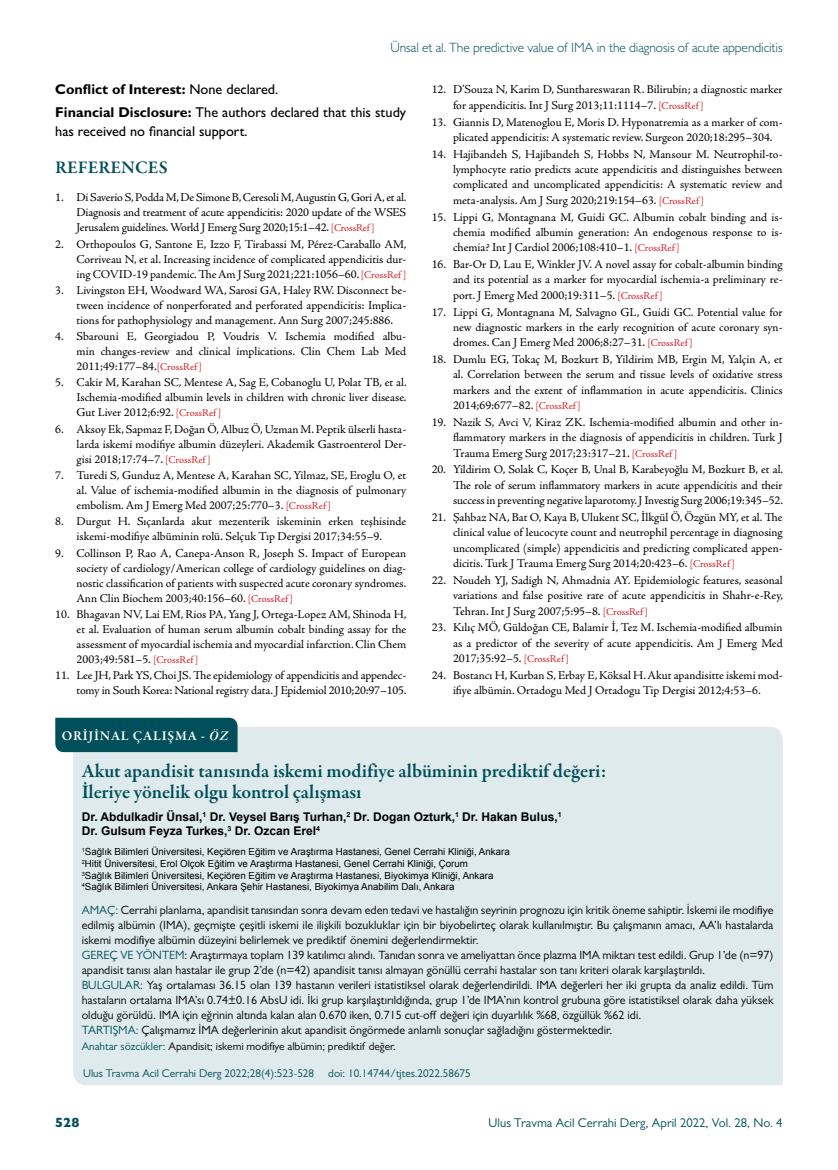
<style>
.page{position:relative;width:838px;height:1170px;background:#fff}
.page>*{position:absolute;margin:0;border:0;box-sizing:border-box;transform-origin:0 0}
.t1{font:600 19.5px/21px "Garamond Premr Pro";letter-spacing:-.005em;color:#004f5a}
.t2{font:600 18px "Garamond Premr Pro";letter-spacing:.01em;color:#004f5a}
.t3{font:500 14.25px/22.6px "Gill Sans MT Pro";color:#000}
.t4{font:300 13.5px "Gill Sans MT Pro";letter-spacing:-.005em;color:#004f5a}
.t5{font:600 13.5px "Garamond Premr Pro";letter-spacing:.055em;color:#fff}
.t6{font:800 13.5px "Gill Sans MT Pro";color:#004f5a}
.t7{font:12.75px "Gill Sans MT Pro";color:#004f5a}
.t8{font:12px/15.5px "Adobe Jenson Pro";letter-spacing:-.005em;color:#000;text-align:justify}
.t9{font:12px/15px "Gill Sans MT Pro";color:#000}
.t10{font:700 12px/14.4px "Arial";color:#000}
.t11{font:11.25px "Gill Sans MT Pro";color:#004f5a}
.t12{font:11.25px "Gill Sans MT Pro";color:#000}
.t13{font:9.75px/11.7px "Arial";color:#000}
.s1{font-weight:700}
.s2{font-size:10.5px;color:#d2232a}
.s3{font-style:italic}
.s4{color:#004f5a}
</style>
<div class="page">
<div style="left:73px;top:726px;width:709px;height:359px;background:#deeaec"></div>
<div style="left:55px;top:717px;width:182px;height:35px;background:#004f5a"></div>
<p class="t4" style="left:390px;top:39px;width:394px">Ünsal et al. The predictive value of IMA in the diagnosis of acute appendicitis</p>
<p class="t3" style="left:55px;top:78px;width:352px"><span class="s1">Conflict of Interest:</span> None declared.<br><span class="s1">Financial Disclosure:</span> The authors declared that this study</p>
<p class="t3" style="left:55px;top:119px;width:194px">has received no financial support.</p>
<h2 class="t2" style="left:55px;top:157px;width:114px">REFERENCES</h2>
<p class="t8" style="left:77px;top:190px;width:331px;line-height:15px;text-indent:-21px">1. Di Saverio S, Podda M, De Simone B, Ceresoli M, Augustin G, Gori A, et al.<br>Diagnosis and treatment of acute appendicitis: 2020 update of the WSES Jerusalem guidelines. World J Emerg Surg 2020;15:1–42. <span class="s2">[CrossRef ]</span></p>
<p class="t8" style="left:77px;top:236px;width:331px;line-height:15px;text-indent:-21px">2. Orthopoulos G, Santone E, Izzo F, Tirabassi M, Pérez-Caraballo AM, Corriveau N, et al. Increasing incidence of complicated appendicitis dur&shy;ing COVID-19 pandemic. The Am J Surg 2021;221:1056–60. <span class="s2">[CrossRef ]</span></p>
<p class="t8" style="left:77px;top:283px;width:331px;line-height:15px;text-indent:-21px">3. Livingston EH, Woodward WA, Sarosi GA, Haley RW. Disconnect be&shy;tween incidence of nonperforated and perforated appendicitis: Implica&shy;tions for pathophysiology and management. Ann Surg 2007;245:886.</p>
<p class="t8" style="left:77px;top:329px;width:331px;line-height:15px;text-indent:-21px">4. Sbarouni E, Georgiadou P, Voudris V. Ischemia modified albu&shy;min changes-review and clinical implications. Clin Chem Lab Med 2011;49:177–84.<span class="s2">[CrossRef ]</span></p>
<p class="t8" style="left:77px;top:375px;width:331px;line-height:15px;text-indent:-21px">5. Cakir M, Karahan SC, Mentese A, Sag E, Cobanoglu U, Polat TB, et al.<br>Ischemia-modified albumin levels in children with chronic liver disease.<br>Gut Liver 2012;6:92. <span class="s2">[CrossRef ]</span></p>
<p class="t8" style="left:77px;top:421px;width:331px;line-height:15px;text-indent:-21px">6. Aksoy Ek, Sapmaz F, Doğan Ö, Albuz Ö, Uzman M. Peptik ülserli hasta&shy;larda iskemi modifiye albumin düzeyleri. Akademik Gastroenterol Der&shy;gisi 2018;17:74–7. <span class="s2">[CrossRef ]</span></p>
<p class="t8" style="left:77px;top:468px;width:331px;line-height:15px;text-indent:-21px">7. Turedi S, Gunduz A, Mentese A, Karahan SC, Yilmaz, SE, Eroglu O, et al. Value of ischemia-modified albumin in the diagnosis of pulmonary embolism. Am J Emerg Med 2007;25:770–3. <span class="s2">[CrossRef ]</span></p>
<p class="t8" style="left:55px;top:514px;width:352px;line-height:15px;text-align:center">8. Durgut H. Sıçanlarda akut mezenterik iskeminin erken teşhisinde iskemi-modifiye albüminin rolü. Selçuk Tıp Dergisi 2017;34:55–9.</p>
<p class="t8" style="left:77px;top:545px;width:331px;line-height:15px;text-indent:-21px">9. Collinson P, Rao A, Canepa-Anson R, Joseph S. Impact of European society of cardiology/American college of cardiology guidelines on diag&shy;nostic classification of patients with suspected acute coronary syndromes.<br>Ann Clin Biochem 2003;40:156–60. <span class="s2">[CrossRef ]</span></p>
<p class="t8" style="left:77px;top:607px;width:331px;line-height:15px;text-indent:-21px">10. Bhagavan NV, Lai EM, Rios PA, Yang J, Ortega-Lopez AM, Shinoda H, et al. Evaluation of human serum albumin cobalt binding assay for the assessment of myocardial ischemia and myocardial infarction. Clin Chem 2003;49:581–5. <span class="s2">[CrossRef ]</span></p>
<p class="t8" style="left:55px;top:668px;width:353px;line-height:15px;text-align:right">11. Lee JH, Park YS, Choi JS. The epidemiology of appendicitis and appendec&shy;tomy in South Korea: National registry data. J Epidemiol 2010;20:97–105.</p>
<p class="t5" style="left:62px;top:727px;width:168px">ORİJİNAL ÇALIŞMA - <span class="s3">ÖZ</span></p>
<p class="t8" style="left:453px;top:82px;width:331px;text-indent:-21px">12. D’Souza N, Karim D, Sunthareswaran R. Bilirubin; a diagnostic marker for appendicitis. Int J Surg 2013;11:1114–7. <span class="s2">[CrossRef ]</span></p>
<p class="t8" style="left:453px;top:114px;width:331px;text-indent:-21px">13. Giannis D, Matenoglou E, Moris D. Hyponatremia as a marker of com&shy;plicated appendicitis: A systematic review. Surgeon 2020;18:295–304.</p>
<p class="t8" style="left:453px;top:146px;width:331px;text-indent:-21px">14. Hajibandeh S, Hajibandeh S, Hobbs N, Mansour M. Neutrophil-to&shy;lymphocyte ratio predicts acute appendicitis and distinguishes between complicated and uncomplicated appendicitis: A systematic review and meta-analysis. Am J Surg 2020;219:154–63. <span class="s2">[CrossRef ]</span></p>
<p class="t8" style="left:453px;top:209px;width:331px;text-indent:-21px">15. Lippi G, Montagnana M, Guidi GC. Albumin cobalt binding and is&shy;chemia modified albumin generation: An endogenous response to is&shy;chemia? Int J Cardiol 2006;108:410–1. <span class="s2">[CrossRef ]</span></p>
<p class="t8" style="left:453px;top:257px;width:331px;text-indent:-21px">16. Bar-Or D, Lau E, Winkler JV. A novel assay for cobalt-albumin binding and its potential as a marker for myocardial ischemia-a preliminary re&shy;port. J Emerg Med 2000;19:311–5. <span class="s2">[CrossRef ]</span></p>
<p class="t8" style="left:453px;top:304px;width:331px;text-indent:-21px">17. Lippi G, Montagnana M, Salvagno GL, Guidi GC. Potential value for new diagnostic markers in the early recognition of acute coronary syn&shy;dromes. Can J Emerg Med 2006;8:27–31. <span class="s2">[CrossRef ]</span></p>
<p class="t8" style="left:453px;top:352px;width:331px;text-indent:-21px">18. Dumlu EG, Tokaç M, Bozkurt B, Yildirim MB, Ergin M, Yalçin A, et al. Correlation between the serum and tissue levels of oxidative stress markers and the extent of inflammation in acute appendicitis. Clinics 2014;69:677–82. <span class="s2">[CrossRef ]</span></p>
<p class="t8" style="left:453px;top:414px;width:331px;text-indent:-21px">19. Nazik S, Avci V, Kiraz ZK. Ischemia-modified albumin and other in&shy;flammatory markers in the diagnosis of appendicitis in children. Turk J Trauma Emerg Surg 2017;23:317–21. <span class="s2">[CrossRef ]</span></p>
<p class="t8" style="left:453px;top:462px;width:331px;text-indent:-21px">20. Yildirim O, Solak C, Koçer B, Unal B, Karabeyoğlu M, Bozkurt B, et al.<br>The role of serum inflammatory markers in acute appendicitis and their success in preventing negative laparotomy. J Investig Surg 2006;19:345–52.</p>
<p class="t8" style="left:453px;top:509px;width:331px;text-indent:-21px">21. Şahbaz NA, Bat O, Kaya B, Ulukent SC, İlkgül Ö, Özgün MY, et al. The clinical value of leucocyte count and neutrophil percentage in diagnosing uncomplicated (simple) appendicitis and predicting complicated appen&shy;dicitis. Turk J Trauma Emerg Surg 2014;20:423–6. <span class="s2">[CrossRef ]</span></p>
<p class="t8" style="left:453px;top:572px;width:331px;text-indent:-21px">22. Noudeh YJ, Sadigh N, Ahmadnia AY. Epidemiologic features, seasonal variations and false positive rate of acute appendicitis in Shahr-e-Rey, Tehran. Int J Surg 2007;5:95–8. <span class="s2">[CrossRef ]</span></p>
<p class="t8" style="left:453px;top:620px;width:331px;text-indent:-21px">23. Kılıç MÖ, Güldoğan CE, Balamir İ, Tez M. Ischemia-modified albumin as a predictor of the severity of acute appendicitis. Am J Emerg Med 2017;35:92–5. <span class="s2">[CrossRef ]</span></p>
<p class="t8" style="left:432px;top:667px;width:352px;text-align:center">24. Bostancı H, Kurban S, Erbay E, Köksal H. Akut apandisitte iskemi mod&shy;ifiye albümin. Ortadogu Med J Ortadogu Tip Dergisi 2012;4:53–6.</p>
<h1 class="t1" style="left:82px;top:760px;width:526px">Akut apandisit tanısında iskemi modifiye albüminin prediktif değeri:<br>İleriye yönelik olgu kontrol çalışması</h1>
<p class="t10" style="left:82px;top:809px;width:481px">Dr. Abdulkadir Ünsal,<sup>1</sup> Dr. Veysel Barış Turhan,<sup>2</sup> Dr. Dogan Ozturk,<sup>1</sup> Dr. Hakan Bulus,<sup>1<br></sup>Dr. Gulsum Feyza Turkes,<sup>3</sup> Dr. Ozcan Erel<sup>4</sup></p>
<p class="t13" style="left:82px;top:846px;width:429px"><sup>1</sup>Sağlık Bilimleri Üniversitesi, Keçiören Eğitim ve Araştırma Hastanesi, Genel Cerrahi Kliniği, Ankara <sup>2</sup>Hitit Üniversitesi, Erol Olçok Eğitim ve Araştırma Hastanesi, Genel Cerrahi Kliniği, Çorum<br><sup>3</sup>Sağlık Bilimleri Üniversitesi, Keçiören Eğitim ve Araştırma Hastanesi, Biyokimya Kliniği, Ankara <sup>4</sup>Sağlık Bilimleri Üniversitesi, Ankara Şehir Hastanesi, Biyokimya Anabilim Dalı, Ankara</p>
<p class="t9" style="left:82px;top:902px;width:693px"><span class="s4">AMAÇ:</span> Cerrahi planlama, apandisit tanısından sonra devam eden tedavi ve hastalığın seyrinin prognozu için kritik öneme sahiptir. İskemi ile modifiye edilmiş albümin (IMA), geçmişte çeşitli iskemi ile ilişkili bozukluklar için bir biyobelirteç olarak kullanılmıştır. Bu çalışmanın amacı, AA’lı hastalarda iskemi modifiye albümin düzeyini belirlemek ve prediktif önemini değerlendirmektir.<br><span class="s4">GEREÇ VE YÖNTEM</span>: Araştırmaya toplam 139 katılımcı alındı. Tanıdan sonra ve ameliyattan önce plazma IMA miktarı test edildi. Grup 1’de (n=97) apandisit tanısı alan hastalar ile grup 2’de (n=42) apandisit tanısı almayan gönüllü cerrahi hastalar son tanı kriteri olarak karşılaştırıldı.<br><span class="s4">BULGULAR:</span> Yaş ortalaması 36.15 olan 139 hastanın verileri istatistiksel olarak değerlendirildi. IMA değerleri her iki grupta da analiz edildi. Tüm hastaların ortalama IMA’sı 0.74±0.16 AbsU idi. İki grup karşılaştırıldığında, grup 1’de IMA’nın kontrol grubuna göre istatistiksel olarak daha yüksek olduğu görüldü. IMA için eğrinin altında kalan alan 0.670 iken, 0.715 cut-off değeri için duyarlılık %68, özgüllük %62 idi.<br><span class="s4">TARTIŞMA:</span> Çalışmamız İMA değerlerinin akut apandisit öngörmede anlamlı sonuçlar sağladığını göstermektedir.</p>
<p class="t12" style="left:82px;top:1039px;width:316px"><span class="s4">Anahtar sözcükler:</span> Apandisit; iskemi modifiye albümin; prediktif değer.</p>
<p class="t11" style="left:83px;top:1066px;width:389px">Ulus Travma Acil Cerrahi Derg 2022;28(4):523-528 doi: 10.14744/tjtes.2022.58675</p>
<p class="t6" style="left:55px;top:1114px;width:26px">528</p>
<p class="t7" style="left:488px;top:1115px;width:295px">Ulus Travma Acil Cerrahi Derg, April 2022, Vol. 28, No. 4</p>
</div>
